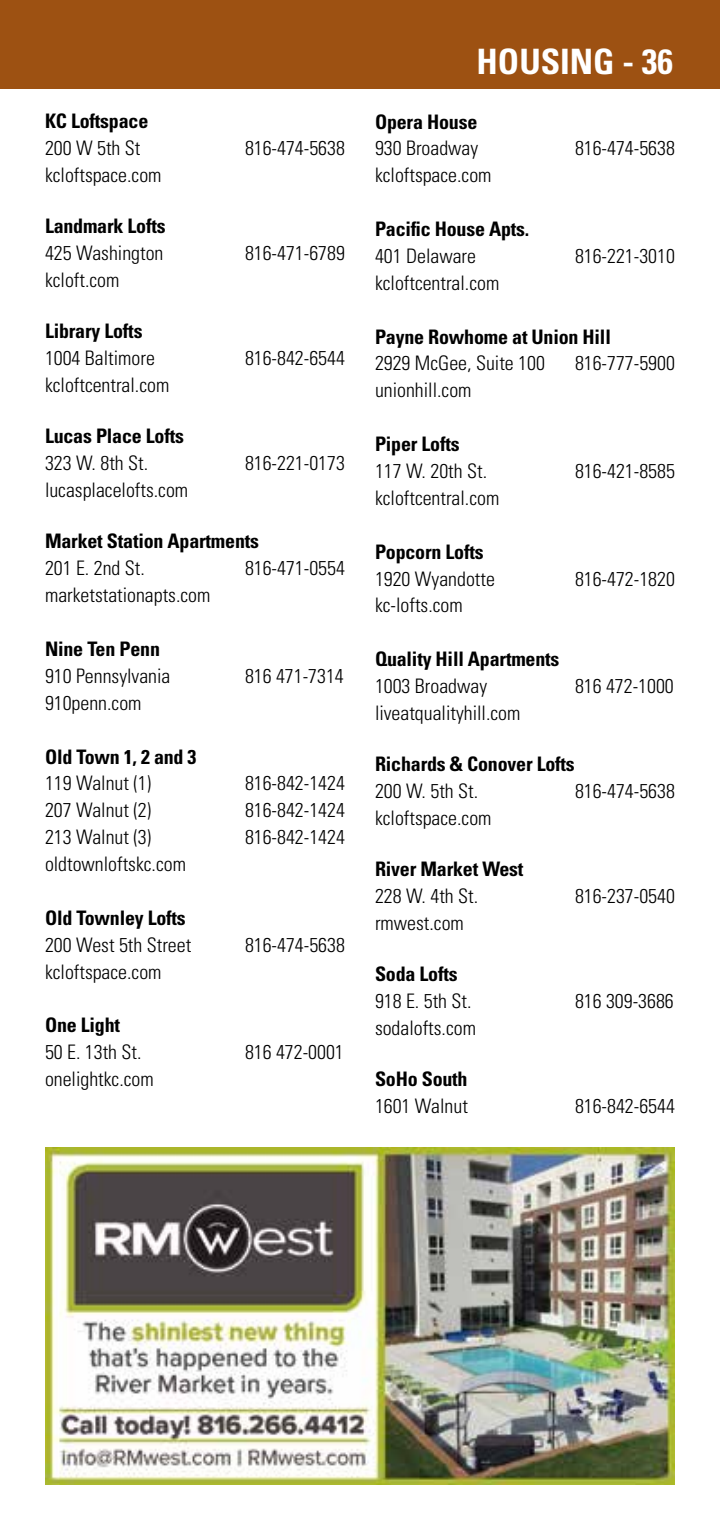
<style>
.page{position:relative;width:720px;height:1530px;background:#fff}
.page>*{position:absolute;margin:0;border:0;box-sizing:border-box;transform-origin:0 0}
.t1{font:700 condensed 35px "Univers";color:#fff}
.t2{font:300 condensed 20px "Univers";color:#000}
.t3{font:700 condensed 20px "Univers";letter-spacing:-.01em;color:#000}
</style>
<div class="page">
<div style="left:0;top:0;width:720px;height:88px;background:#9d5112"></div>
<img style="left:45px;top:1147px;width:630px;height:338px">
<p class="t3" style="left:45px;top:109px;width:105px">KC Loftspace</p>
<p class="t2" style="left:45px;top:136px;width:97px">200 W 5th St</p>
<p class="t2" style="left:245px;top:136px;width:101px">816-474-5638</p>
<p class="t2" style="left:45px;top:163px;width:118px">kcloftspace.com</p>
<p class="t3" style="left:45px;top:214px;width:122px">Landmark Lofts</p>
<p class="t2" style="left:45px;top:241px;width:120px">425 Washington</p>
<p class="t2" style="left:245px;top:241px;width:101px">816-471-6789</p>
<p class="t2" style="left:45px;top:268px;width:76px">kcloft.com</p>
<p class="t3" style="left:45px;top:319px;width:99px">Library Lofts</p>
<p class="t2" style="left:45px;top:346px;width:111px">1004 Baltimore</p>
<p class="t2" style="left:245px;top:346px;width:101px">816-842-6544</p>
<p class="t2" style="left:45px;top:373px;width:126px">kcloftcentral.com</p>
<p class="t3" style="left:45px;top:424px;width:140px">Lucas Place Lofts</p>
<p class="t2" style="left:45px;top:451px;width:105px">323 W. 8th St.</p>
<p class="t2" style="left:245px;top:451px;width:101px">816-221-0173</p>
<p class="t2" style="left:45px;top:478px;width:145px">lucasplacelofts.com</p>
<p class="t3" style="left:45px;top:529px;width:216px">Market Station Apartments</p>
<p class="t2" style="left:45px;top:556px;width:101px">201 E. 2nd St.</p>
<p class="t2" style="left:245px;top:556px;width:101px">816-471-0554</p>
<p class="t2" style="left:45px;top:583px;width:167px">marketstationapts.com</p>
<p class="t3" style="left:45px;top:637px;width:117px">Nine Ten Penn</p>
<p class="t2" style="left:45px;top:664px;width:127px">910 Pennsylvania</p>
<p class="t2" style="left:245px;top:664px;width:100px">816 471-7314</p>
<p class="t2" style="left:45px;top:691px;width:98px">910penn.com</p>
<p class="t3" style="left:45px;top:744px;width:153px">Old Town 1, 2 and 3</p>
<p class="t2" style="left:45px;top:771px;width:108px">119 Walnut (1)</p>
<p class="t2" style="left:245px;top:771px;width:101px">816-842-1424</p>
<p class="t2" style="left:45px;top:798px;width:108px">207 Walnut (2)</p>
<p class="t2" style="left:245px;top:798px;width:101px">816-842-1424</p>
<p class="t2" style="left:45px;top:825px;width:108px">213 Walnut (3)</p>
<p class="t2" style="left:245px;top:825px;width:101px">816-842-1424</p>
<p class="t2" style="left:45px;top:852px;width:143px">oldtownloftskc.com</p>
<p class="t3" style="left:45px;top:905px;width:142px">Old Townley Lofts</p>
<p class="t2" style="left:45px;top:933px;width:148px">200 West 5th Street</p>
<p class="t2" style="left:245px;top:933px;width:101px">816-474-5638</p>
<p class="t2" style="left:45px;top:959px;width:118px">kcloftspace.com</p>
<p class="t3" style="left:45px;top:1013px;width:77px">One Light</p>
<p class="t2" style="left:45px;top:1040px;width:98px">50 E. 13th St.</p>
<p class="t2" style="left:245px;top:1040px;width:100px">816 472-0001</p>
<p class="t2" style="left:45px;top:1067px;width:110px">onelightkc.com</p>
<h1 class="t1" style="left:477px;top:40px;width:198px">HOUSING - 36</h1>
<p class="t3" style="left:375px;top:109px;width:104px">Opera House</p>
<p class="t2" style="left:375px;top:136px;width:105px">930 Broadway</p>
<p class="t2" style="left:575px;top:136px;width:101px">816-474-5638</p>
<p class="t2" style="left:375px;top:163px;width:118px">kcloftspace.com</p>
<p class="t3" style="left:375px;top:217px;width:156px">Pacific House Apts.</p>
<p class="t2" style="left:375px;top:244px;width:103px">401 Delaware</p>
<p class="t2" style="left:575px;top:244px;width:101px">816-221-3010</p>
<p class="t2" style="left:375px;top:271px;width:126px">kcloftcentral.com</p>
<p class="t3" style="left:375px;top:324px;width:237px">Payne Rowhome at Union Hill</p>
<p class="t2" style="left:375px;top:351px;width:171px">2929 McGee, Suite 100</p>
<p class="t2" style="left:575px;top:351px;width:101px">816-777-5900</p>
<p class="t2" style="left:375px;top:378px;width:98px">unionhill.com</p>
<p class="t3" style="left:375px;top:432px;width:86px">Piper Lofts</p>
<p class="t2" style="left:375px;top:459px;width:114px">117 W. 20th St.</p>
<p class="t2" style="left:575px;top:459px;width:101px">816-421-8585</p>
<p class="t2" style="left:375px;top:486px;width:126px">kcloftcentral.com</p>
<p class="t3" style="left:375px;top:539px;width:110px">Popcorn Lofts</p>
<p class="t2" style="left:375px;top:566px;width:121px">1920 Wyandotte</p>
<p class="t2" style="left:575px;top:566px;width:101px">816-472-1820</p>
<p class="t2" style="left:375px;top:593px;width:89px">kc-lofts.com</p>
<p class="t3" style="left:375px;top:647px;width:186px">Quality Hill Apartments</p>
<p class="t2" style="left:375px;top:674px;width:114px">1003 Broadway</p>
<p class="t2" style="left:575px;top:674px;width:100px">816 472-1000</p>
<p class="t2" style="left:375px;top:701px;width:147px">liveatqualityhill.com</p>
<p class="t3" style="left:375px;top:752px;width:201px">Richards &amp; Conover Lofts</p>
<p class="t2" style="left:375px;top:779px;width:105px">200 W. 5th St.</p>
<p class="t2" style="left:575px;top:779px;width:101px">816-474-5638</p>
<p class="t2" style="left:375px;top:806px;width:118px">kcloftspace.com</p>
<p class="t3" style="left:375px;top:857px;width:150px">River Market West</p>
<p class="t2" style="left:375px;top:884px;width:105px">228 W. 4th St.</p>
<p class="t2" style="left:575px;top:884px;width:101px">816-237-0540</p>
<p class="t2" style="left:375px;top:911px;width:90px">rmwest.com</p>
<p class="t3" style="left:375px;top:962px;width:84px">Soda Lofts</p>
<p class="t2" style="left:375px;top:989px;width:98px">918 E. 5th St.</p>
<p class="t2" style="left:575px;top:989px;width:100px">816 309-3686</p>
<p class="t2" style="left:375px;top:1016px;width:103px">sodalofts.com</p>
<p class="t3" style="left:375px;top:1067px;width:94px">SoHo South</p>
<p class="t2" style="left:375px;top:1094px;width:94px">1601 Walnut</p>
<p class="t2" style="left:575px;top:1094px;width:101px">816-842-6544</p>
</div>
